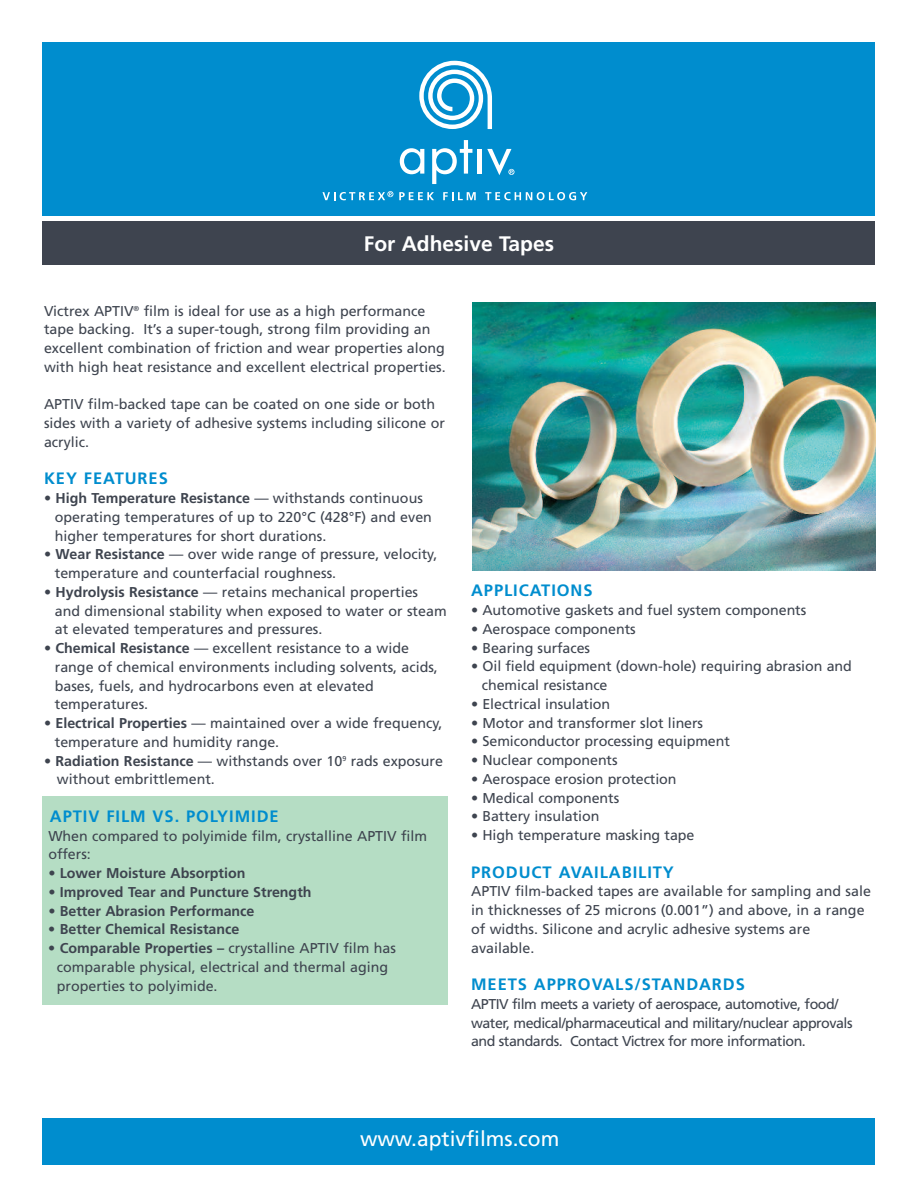
<style>
.page{position:relative;width:918px;height:1188px;background:#fff}
.page>*{position:absolute;margin:0;border:0;box-sizing:border-box;transform-origin:0 0}
.t1{font:21px "Frutiger";color:#fff}
.t2{font:700 21px "Frutiger";color:#fff}
.t3{font:700 16.5px "Frutiger";letter-spacing:.055em;color:#008dce}
.t4{font:14.25px/18.8px "Frutiger";color:#3e444f}
.t5{font:14.25px/18.8px "Frutiger";letter-spacing:-.035em;color:#3e444f}
.t6{font:700 14.25px "Frutiger";color:#3e444f}
.s1{font-weight:700}
</style>
<div class="page">
<div style="left:43px;top:796px;width:405px;height:209px;background:#b5ddc4"></div>
<div style="left:43px;top:43px;width:832px;height:173px;background:#008dce"></div>
<img style="left:473px;top:302px;width:402px;height:269px">
<svg style="left:419px;top:61px;width:73px;height:68px"></svg>
<svg style="left:400px;top:148px;width:24px;height:26px"></svg>
<svg style="left:432px;top:140px;width:40px;height:44px"></svg>
<hr style="left:478px;top:149px;width:4px;height:25px;background:#fff">
<svg style="left:487px;top:149px;width:27px;height:26px"></svg>
<svg style="left:322px;top:191px;width:71px;height:9px"></svg>
<svg style="left:399px;top:192px;width:35px;height:8px"></svg>
<svg style="left:443px;top:192px;width:33px;height:8px"></svg>
<svg style="left:485px;top:192px;width:102px;height:8px"></svg>
<div style="left:43px;top:222px;width:832px;height:43px;background:#3e444f"></div>
<div style="left:43px;top:1118px;width:832px;height:47px;background:#008dce"></div>
<h1 class="t2" style="left:364px;top:235px;width:192px">For Adhesive Tapes</h1>
<p class="t4" style="left:44px;top:302px;width:403px">Victrex APTIV<sup>®</sup> film is ideal for use as a high performance tape backing. It’s a super-tough, strong film providing an excellent combination of friction and wear properties along with high heat resistance and excellent electrical properties.</p>
<p class="t4" style="left:44px;top:396px;width:402px">APTIV film-backed tape can be coated on one side or both sides with a variety of adhesive systems including silicone or acrylic.</p>
<p class="t3" style="left:44px;top:472px;width:125px">KEY FEATURES</p>
<p class="t4" style="left:55px;top:490px;width:379px;text-indent:-11px"><span class="s1">• High Temperature Resistance</span> — withstands continuous operating temperatures of up to 220°C (428°F) and even higher temperatures for short durations.</p>
<p class="t4" style="left:55px;top:546px;width:384px;text-indent:-11px"><span class="s1">• Wear Resistance</span> — over wide range of pressure, velocity, temperature and counterfacial roughness.</p>
<p class="t4" style="left:55px;top:584px;width:393px;text-indent:-11px"><span class="s1">• Hydrolysis Resistance</span> — retains mechanical properties and dimensional stability when exposed to water or steam at elevated temperatures and pressures.</p>
<p class="t4" style="left:55px;top:640px;width:385px;text-indent:-11px"><span class="s1">• Chemical Resistance</span> — excellent resistance to a wide range of chemical environments including solvents, acids, bases, fuels, and hydrocarbons even at elevated temperatures.</p>
<p class="t4" style="left:55px;top:715px;width:389px;text-indent:-11px"><span class="s1">• Electrical Properties</span> — maintained over a wide frequency, temperature and humidity range.</p>
<p class="t4" style="left:57px;top:752px;width:388px;text-indent:-13px"><span class="s1">• Radiation Resistance</span> — withstands over 10<sup>9</sup> rads exposure without embrittlement.</p>
<p class="t3" style="left:50px;top:810px;width:230px">APTIV FILM VS. POLYIMIDE</p>
<p class="t4" style="left:48px;top:827px;width:380px">When compared to polyimide film, crystalline APTIV film offers:</p>
<p class="t6" style="left:48px;top:867px;width:199px">• Lower Moisture Absorption</p>
<p class="t6" style="left:48px;top:886px;width:265px">• Improved Tear and Puncture Strength</p>
<p class="t6" style="left:48px;top:905px;width:208px">• Better Abrasion Performance</p>
<p class="t6" style="left:48px;top:924px;width:193px">• Better Chemical Resistance</p>
<p class="t4" style="left:57px;top:940px;width:341px;text-indent:-9px"><span class="s1">• Comparable Properties –</span> crystalline APTIV film has comparable physical, electrical and thermal aging properties to polyimide.</p>
<p class="t3" style="left:471px;top:584px;width:123px">APPLICATIONS</p>
<p class="t4" style="left:471px;top:602px;width:337px">• Automotive gaskets and fuel system components</p>
<p class="t4" style="left:471px;top:621px;width:166px">• Aerospace components</p>
<p class="t4" style="left:471px;top:639px;width:120px">• Bearing surfaces</p>
<p class="t4" style="left:482px;top:658px;width:371px;text-indent:-11px">• Oil field equipment (down-hole) requiring abrasion and chemical resistance</p>
<p class="t4" style="left:471px;top:696px;width:141px">• Electrical insulation</p>
<p class="t4" style="left:471px;top:714px;width:234px">• Motor and transformer slot liners</p>
<p class="t4" style="left:471px;top:733px;width:260px">• Semiconductor processing equipment</p>
<p class="t4" style="left:471px;top:752px;width:148px">• Nuclear components</p>
<p class="t4" style="left:471px;top:771px;width:207px">• Aerospace erosion protection</p>
<p class="t4" style="left:471px;top:789px;width:150px">• Medical components</p>
<p class="t4" style="left:471px;top:808px;width:130px">• Battery insulation</p>
<p class="t4" style="left:471px;top:827px;width:225px">• High temperature masking tape</p>
<p class="t3" style="left:471px;top:865px;width:204px">PRODUCT AVAILABILITY</p>
<p class="t4" style="left:471px;top:883px;width:401px">APTIV film-backed tapes are available for sampling and sale in thicknesses of 25 microns (0.001”) and above, in a range of widths. Silicone and acrylic adhesive systems are available.</p>
<p class="t3" style="left:471px;top:978px;width:275px">MEETS APPROVALS/STANDARDS</p>
<p class="t5" style="left:471px;top:996px;width:383px">APTIV film meets a variety of aerospace, automotive, food/ water, medical/pharmaceutical and military/nuclear approvals and standards. Contact Victrex for more information.</p>
<h1 class="t1" style="left:360px;top:1130px;width:201px">www.aptivfilms.com</h1>
</div>
